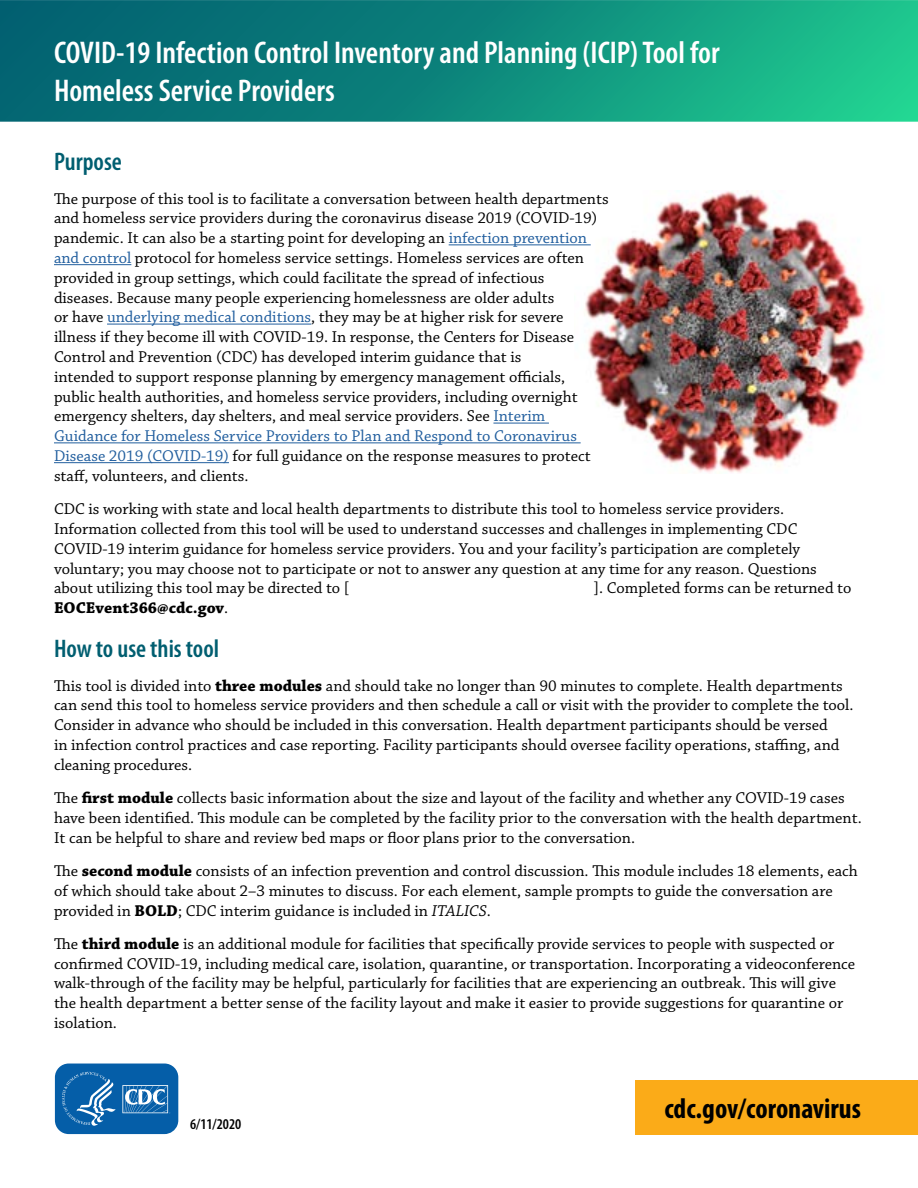
<style>
.page{position:relative;width:918px;height:1188px;background:#fff}
.page>*{position:absolute;margin:0;border:0;box-sizing:border-box;transform-origin:0 0}
.t1{font:600 condensed 31.5px/37.8px "Myriad Pro";color:#fff}
.t2{font:700 condensed 28.5px "Myriad Pro";color:#000}
.t3{font:600 condensed 25.5px "Myriad Pro";color:#005e70}
.t4{font:16.5px/19.8px "Chaparral Pro";color:#000}
.t5{font:700 16.5px "Chaparral Pro";color:#000}
.t6{font:600 condensed 15px "Myriad Pro";color:#000}
.s1{color:#215e9e}
.s2{font-weight:400}
.s3{font-weight:700}
.s4{font-style:italic}
</style>
<div class="page">
<svg style="left:0;top:0;width:918px;height:122px;background:#0e8c7d"></svg>
<div style="left:635px;top:1081px;width:283px;height:54px;background:#fbab18"></div>
<svg style="left:54px;top:1063px;width:125px;height:72px;background:#2b76b5"></svg>
<img style="left:574px;top:190px;width:292px;height:283px">
<hr style="left:449px;top:244px;width:142px;height:1px;background:#215e9e">
<hr style="left:54px;top:264px;width:77px;height:1px;background:#215e9e">
<hr style="left:107px;top:324px;width:204px;height:1px;background:#215e9e">
<hr style="left:493px;top:423px;width:56px;height:1px;background:#215e9e">
<hr style="left:54px;top:442px;width:527px;height:1px;background:#215e9e">
<hr style="left:54px;top:462px;width:175px;height:1px;background:#215e9e">
<h1 class="t1" style="left:54px;top:33px;width:667px">COVID-19 Infection Control Inventory and Planning (ICIP) Tool for<br>Homeless Service Providers</h1>
<h3 class="t3" style="left:54px;top:146px;width:69px">Purpose</h3>
<p class="t4" style="left:54px;top:189px;width:556px">The purpose of this tool is to facilitate a conversation between health departments and homeless service providers during the coronavirus disease 2019 (COVID-19) pandemic. It can also be a starting point for developing an <span class="s1">infection prevention and control</span> protocol for homeless service settings. Homeless services are often provided in group settings, which could facilitate the spread of infectious<br>diseases. Because many people experiencing homelessness are older adults<br>or have <span class="s1">underlying medical conditions</span>, they may be at higher risk for severe illness if they become ill with COVID-19. In response, the Centers for Disease Control and Prevention (CDC) has developed interim guidance that is<br>intended to support response planning by emergency management officials, public health authorities, and homeless service providers, including overnight emergency shelters, day shelters, and meal service providers. See <span class="s1">Interim Guidance for Homeless Service Providers to Plan and Respond to Coronavirus Disease 2019 (COVID-19)</span> for full guidance on the response measures to protect staff, volunteers, and clients.</p>
<p class="t4" style="left:54px;top:500px;width:764px">CDC is working with state and local health departments to distribute this tool to homeless service providers.<br>Information collected from this tool will be used to understand successes and challenges in implementing CDC COVID-19 interim guidance for homeless service providers. You and your facility’s participation are completely voluntary; you may choose not to participate or not to answer any question at any time for any reason. Questions about utilizing this tool may be directed to [</p>
<p class="t4" style="left:594px;top:579px;width:259px">]. Completed forms can be returned to</p>
<p class="t5" style="left:54px;top:598px;width:176px">EOCEvent366@cdc.gov<span class="s2">.</span></p>
<h3 class="t3" style="left:54px;top:633px;width:167px">How to use this tool</h3>
<p class="t4" style="left:54px;top:676px;width:801px">This tool is divided into <span class="s3">three modules</span> and should take no longer than 90 minutes to complete. Health departments can send this tool to homeless service providers and then schedule a call or visit with the provider to complete the tool.<br>Consider in advance who should be included in this conversation. Health department participants should be versed<br>in infection control practices and case reporting. Facility participants should oversee facility operations, staffing, and cleaning procedures.</p>
<p class="t4" style="left:54px;top:789px;width:809px">The <span class="s3">first module</span> collects basic information about the size and layout of the facility and whether any COVID-19 cases have been identified. This module can be completed by the facility prior to the conversation with the health department.<br>It can be helpful to share and review bed maps or floor plans prior to the conversation.</p>
<p class="t4" style="left:54px;top:861px;width:805px">The <span class="s3">second module</span> consists of an infection prevention and control discussion. This module includes 18 elements, each of which should take about 2–3 minutes to discuss. For each element, sample prompts to guide the conversation are provided in <span class="s3">BOLD</span>; CDC interim guidance is included in <span class="s4">ITALICS</span>.</p>
<p class="t4" style="left:54px;top:934px;width:803px">The <span class="s3">third module</span> is an additional module for facilities that specifically provide services to people with suspected or confirmed COVID-19, including medical care, isolation, quarantine, or transportation. Incorporating a videoconference walk-through of the facility may be helpful, particularly for facilities that are experiencing an outbreak. This will give the health department a better sense of the facility layout and make it easier to provide suggestions for quarantine or isolation.</p>
<p class="t6" style="left:190px;top:1115px;width:53px">6/11/2020</p>
<h2 class="t2" style="left:664px;top:1090px;width:198px">cdc.gov/coronavirus</h2>
</div>
